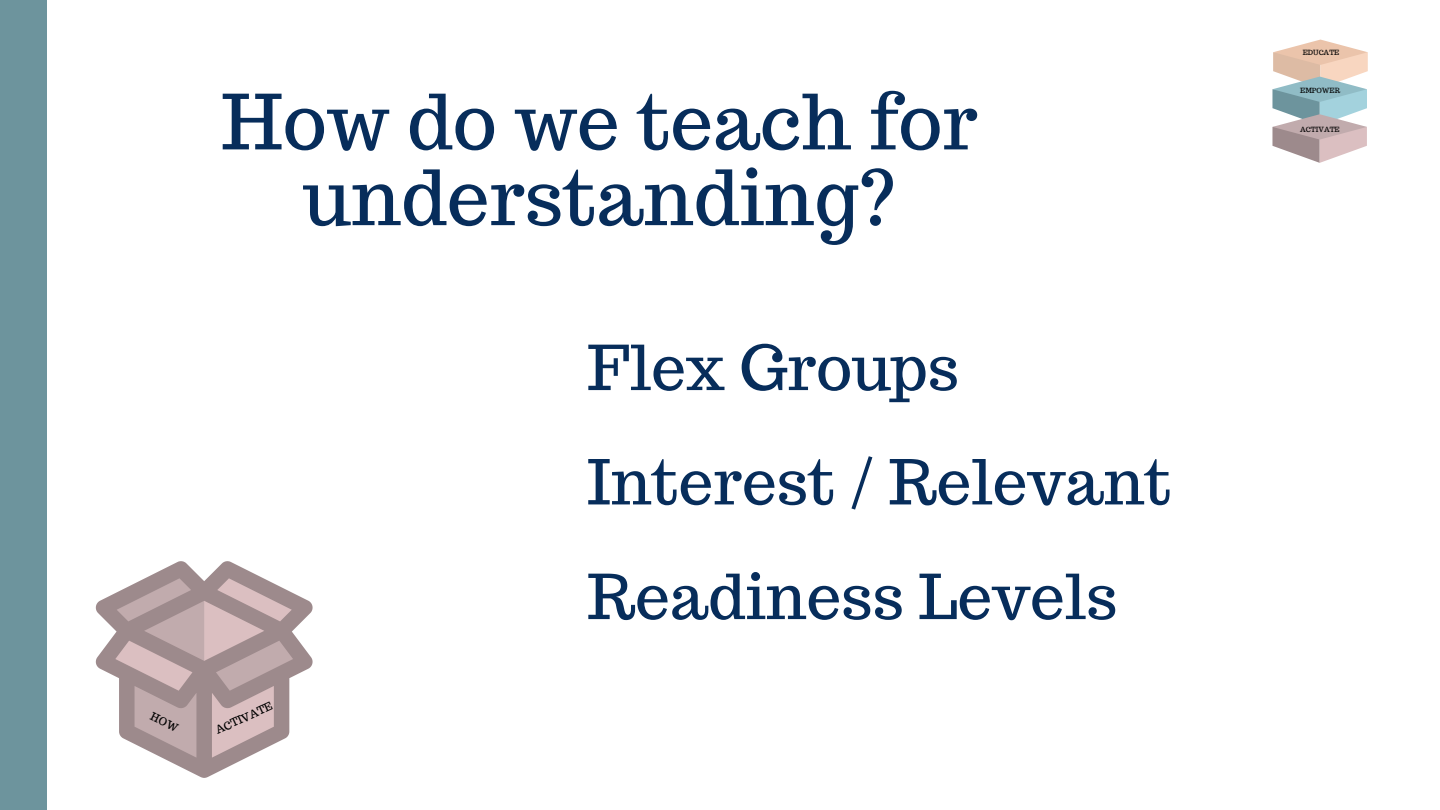
<style>
.page{position:relative;width:1440px;height:810px;background:#fff}
.page>*{position:absolute;margin:0;border:0;box-sizing:border-box;transform-origin:0 0}
.t1{font:75.8px/75.8px "Trocchi";color:#072d5b;text-align:center}
.t2{font:61.8px "Trocchi";color:#072d5b}
.t3{font:10.9px "Trocchi";color:#000}
.t4{font:7px "Trocchi";color:#000}
</style>
<div class="page">
<svg style="left:96px;top:561px;width:217px;height:217px"></svg>
<svg style="left:1272px;top:40px;width:96px;height:123px"></svg>
<div style="left:0;top:0;width:47px;height:810px;background:#6d949d"></div>
<svg style="left:104px;top:569px;width:201px;height:201px"></svg>
<p class="t1" style="left:221px;top:84px;width:758px">How do we teach for understanding?</p>
<p class="t2" style="left:587px;top:327px;width:373px">Flex Groups</p>
<p class="t2" style="left:587px;top:442px;width:586px">Interest / Relevant</p>
<p class="t3" style="left:213px;top:724px;width:63px;rotate:-25deg">ACTIVATE</p>
<p class="t2" style="left:587px;top:556px;width:532px">Readiness Levels</p>
<p class="t4" style="left:1303px;top:48px;width:38px">EDUCATE</p>
<p class="t4" style="left:1300px;top:86px;width:41px">EMPOWER</p>
<p class="t4" style="left:1300px;top:125px;width:41px">ACTIVATE</p>
</div>
